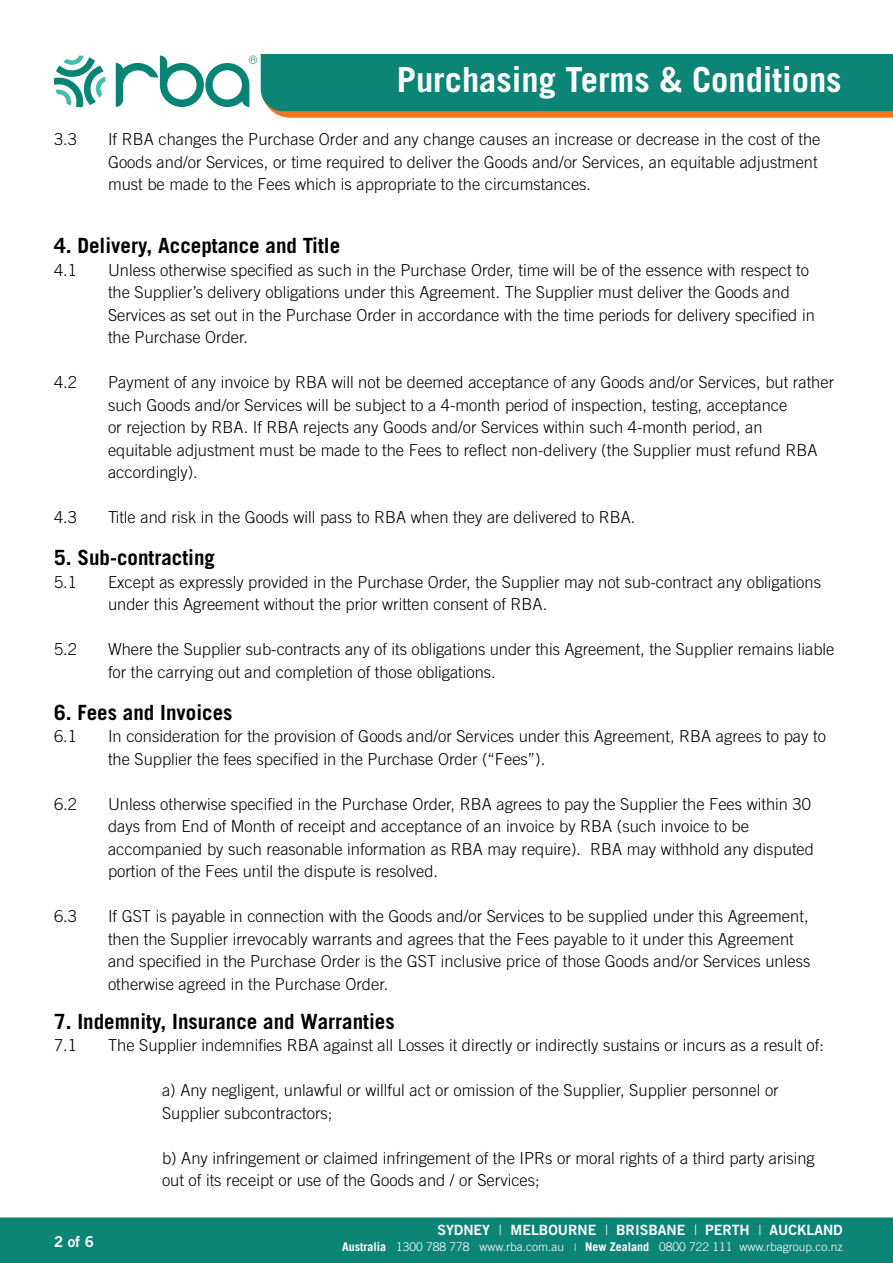
<style>
.page{position:relative;width:893px;height:1263px;background:#fff}
.page>*{position:absolute;margin:0;border:0;box-sizing:border-box;transform-origin:0 0}
.t1{font:700 34.5px "Trade Gothic LT Std";color:#fff}
.t2{font:700 21px "Trade Gothic LT Std";color:#000}
.t3{font:300 16.5px/22.5px "Trade Gothic LT Std";color:#000}
.t4{font:15px "Trade Gothic LT Std Bd 2";color:#fff}
.t5{font:14.1px "Trade Gothic LT Std Bd 2";color:#fff}
.t6{font:300 12px "Trade Gothic LT Std";color:#fff}
.s1{font-family:"Trade Gothic LT Std";font-weight:300}
.s2{font-weight:700}
.s3{font-size:10.5px}
</style>
<div class="page">
<svg style="left:116px;top:54px;width:777px;height:64px;background:#419582"></svg>
<svg style="left:54px;top:56px;width:51px;height:51px"></svg>
<div style="left:1px;top:1218px;width:891px;height:44px;background:#0d8576"></div>
<div style="left:0;top:1217px;width:893px;height:46px;border:2px solid #0d8576"></div>
<h1 class="t1" style="left:397px;top:58px;width:446px">Purchasing Terms &amp; Conditions</h1>
<p class="t3" style="left:54px;top:128px;width:24px">3.3</p>
<p class="t3" style="left:108px;top:128px;width:714px">If RBA changes the Purchase Order and any change causes an increase or decrease in the cost of the<br>Goods and/or Services, or time required to deliver the Goods and/or Services, an equitable adjustment must be made to the Fees which is appropriate to the circumstances.</p>
<p class="t2" style="left:54px;top:233px;width:288px">4. Delivery, Acceptance and Title</p>
<p class="t3" style="left:54px;top:258px;width:24px">4.1</p>
<p class="t3" style="left:108px;top:258px;width:708px">Unless otherwise specified as such in the Purchase Order, time will be of the essence with respect to the Supplier’s delivery obligations under this Agreement. The Supplier must deliver the Goods and Services as set out in the Purchase Order in accordance with the time periods for delivery specified in the Purchase Order.</p>
<p class="t3" style="left:54px;top:371px;width:24px">4.2</p>
<p class="t3" style="left:108px;top:371px;width:728px">Payment of any invoice by RBA will not be deemed acceptance of any Goods and/or Services, but rather such Goods and/or Services will be subject to a 4-month period of inspection, testing, acceptance<br>or rejection by RBA. If RBA rejects any Goods and/or Services within such 4-month period, an<br>equitable adjustment must be made to the Fees to reflect non-delivery (the Supplier must refund RBA accordingly).</p>
<p class="t3" style="left:54px;top:506px;width:24px">4.3</p>
<p class="t3" style="left:108px;top:506px;width:529px">Title and risk in the Goods will pass to RBA when they are delivered to RBA.</p>
<p class="t2" style="left:54px;top:545px;width:163px">5. Sub-contracting</p>
<p class="t3" style="left:54px;top:570px;width:24px">5.1</p>
<p class="t3" style="left:108px;top:570px;width:714px">Except as expressly provided in the Purchase Order, the Supplier may not sub-contract any obligations under this Agreement without the prior written consent of RBA.</p>
<p class="t3" style="left:54px;top:638px;width:24px">5.2</p>
<p class="t3" style="left:108px;top:638px;width:728px">Where the Supplier sub-contracts any of its obligations under this Agreement, the Supplier remains liable for the carrying out and completion of those obligations.</p>
<p class="t2" style="left:54px;top:699px;width:180px">6. Fees and Invoices</p>
<p class="t3" style="left:54px;top:725px;width:24px">6.1</p>
<p class="t3" style="left:108px;top:725px;width:719px">In consideration for the provision of Goods and/or Services under this Agreement, RBA agrees to pay to the Supplier the fees specified in the Purchase Order (“Fees”).</p>
<p class="t3" style="left:54px;top:792px;width:24px">6.2</p>
<p class="t3" style="left:108px;top:792px;width:707px">Unless otherwise specified in the Purchase Order, RBA agrees to pay the Supplier the Fees within 30 days from End of Month of receipt and acceptance of an invoice by RBA (such invoice to be accompanied by such reasonable information as RBA may require). RBA may withhold any disputed portion of the Fees until the dispute is resolved.</p>
<p class="t3" style="left:54px;top:905px;width:24px">6.3</p>
<p class="t3" style="left:108px;top:905px;width:704px">If GST is payable in connection with the Goods and/or Services to be supplied under this Agreement, then the Supplier irrevocably warrants and agrees that the Fees payable to it under this Agreement and specified in the Purchase Order is the GST inclusive price of those Goods and/or Services unless otherwise agreed in the Purchase Order.</p>
<p class="t2" style="left:54px;top:1008px;width:342px">7. Indemnity, Insurance and Warranties</p>
<p class="t3" style="left:54px;top:1034px;width:24px">7.1</p>
<p class="t3" style="left:108px;top:1034px;width:717px">The Supplier indemnifies RBA against all Losses it directly or indirectly sustains or incurs as a result of:</p>
<p class="t3" style="left:162px;top:1079px;width:618px">a) Any negligent, unlawful or willful act or omission of the Supplier, Supplier personnel or<br>Supplier subcontractors;</p>
<p class="t3" style="left:162px;top:1146px;width:654px">b) Any infringement or claimed infringement of the IPRs or moral rights of a third party arising out of its receipt or use of the Goods and / or Services;</p>
<p class="t4" style="left:54px;top:1232px;width:41px">2 of 6</p>
<p class="t5" style="left:437px;top:1221px;width:407px">SYDNEY <span class="s1">|</span> MELBOURNE <span class="s1">|</span> BRISBANE <span class="s1">|</span> PERTH <span class="s1">|</span> AUCKLAND</p>
<p class="t6" style="left:342px;top:1239px;width:502px"><span class="s2">Australia</span> 1300 788 778 www.rba.com.au <span class="s3">|</span> <span class="s2">New Zealand</span> 0800 722 111 www.rbagroup.co.nz</p>
</div>
